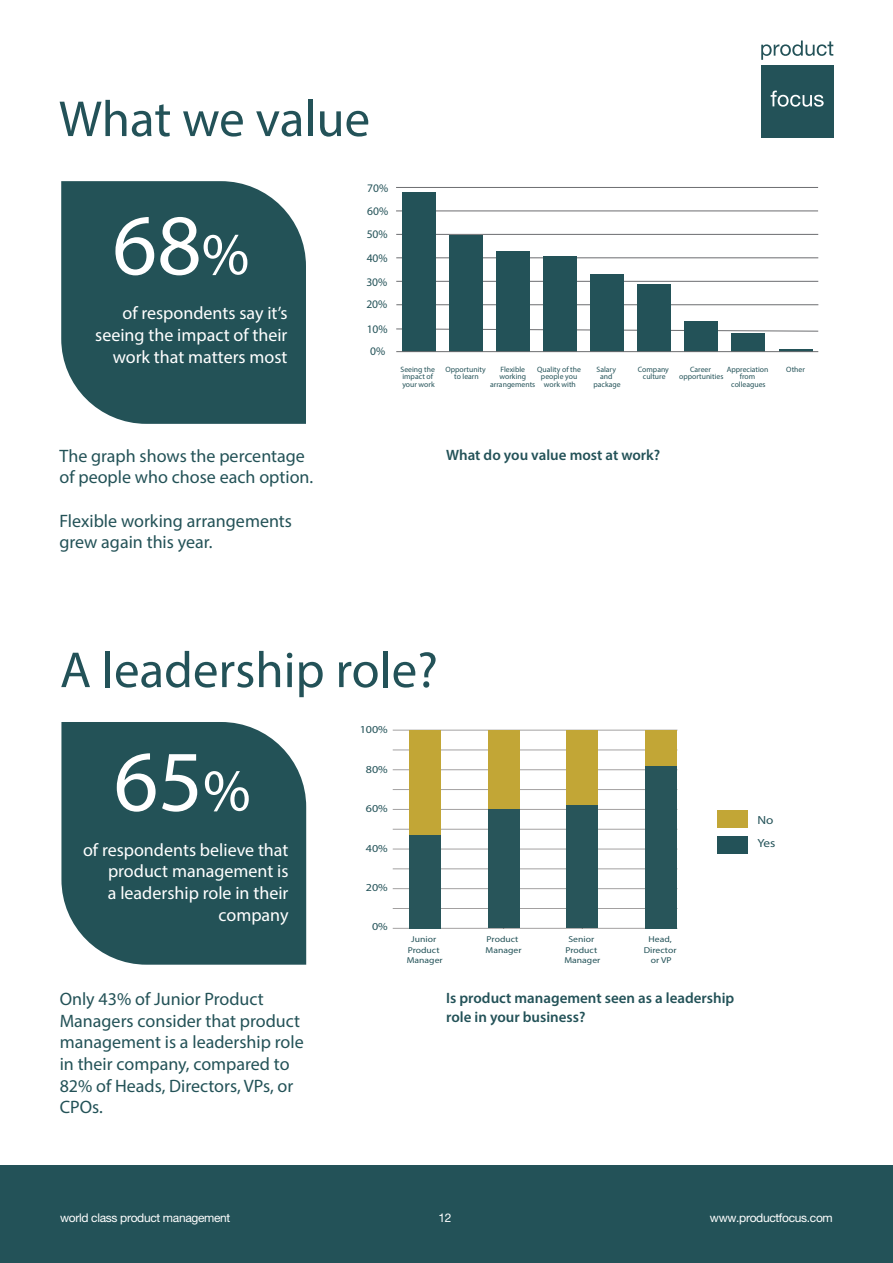
<style>
.page{position:relative;width:893px;height:1263px;background:#fff}
.page>*{position:absolute;margin:0;border:0;box-sizing:border-box;transform-origin:0 0}
.t1{font:87px "Myriad Pro";color:#fff}
.t2{font:51px "Myriad Pro";color:#235258}
.t3{font:18px/21.6px "Myriad Pro";color:#235257}
.t4{font:18px/21.6px "Myriad Pro";color:#fff;text-align:right}
.Chart_titles{font:600 15px/19.5px "Myriad Pro";color:#235258}
.t5{font:12px "Helvetica Neue";letter-spacing:-.025em;color:#fff}
.t6{font:11.7px/23.2px "Myriad Pro";color:#235258;scale:1.13 1}
.t7{font:11.55px "Myriad Pro";color:#235258}
.t8{font:10.65px "Myriad Pro";color:#235258;scale:1.13 1}
.t9{font:8.55px/10.2px "Myriad Pro";color:#235258;text-align:center;scale:1.13 1}
.t10{font:7.65px/7.6px "Myriad Pro";color:#235258;text-align:center}
.s1{font-size:60px}
</style>
<div class="page">
<div style="left:0;top:1166px;width:893px;height:97px;background:#235258"></div>
<svg style="left:761px;top:41px;width:72px;height:19px"></svg>
<div style="left:761px;top:65px;width:72px;height:72px;background:#235258"></div>
<svg style="left:771px;top:91px;width:53px;height:16px"></svg>
<hr style="left:396px;top:211px;width:422px;height:1px;background:#6c6d70">
<hr style="left:396px;top:187px;width:422px;height:1px;background:#6c6d70">
<hr style="left:396px;top:234px;width:422px;height:1px;background:#6c6d70">
<svg style="left:396px;top:328px;width:423px;height:4px"></svg>
<hr style="left:396px;top:304px;width:422px;height:1px;background:#6c6d70">
<hr style="left:396px;top:281px;width:422px;height:1px;background:#6c6d70">
<hr style="left:396px;top:257px;width:422px;height:1px;background:#6c6d70">
<div style="left:449px;top:235px;width:34px;height:117px;background:#235258"></div>
<div style="left:496px;top:251px;width:34px;height:101px;background:#235258"></div>
<div style="left:543px;top:256px;width:34px;height:96px;background:#235258"></div>
<div style="left:590px;top:274px;width:34px;height:78px;background:#235258"></div>
<div style="left:637px;top:284px;width:34px;height:68px;background:#235258"></div>
<div style="left:684px;top:321px;width:34px;height:31px;background:#235258"></div>
<div style="left:731px;top:333px;width:34px;height:19px;background:#235258"></div>
<hr style="left:779px;top:349px;width:33px;height:3px;background:#235258">
<div style="left:402px;top:193px;width:33px;height:159px;background:#235258"></div>
<hr style="left:396px;top:351px;width:422px;height:1px;background:#6c6d70">
<svg style="left:61px;top:181px;width:245px;height:243px;background:#2f5c60"></svg>
<svg style="left:61px;top:722px;width:245px;height:243px;background:#305c61"></svg>
<hr style="left:393px;top:730px;width:284px;height:1px;background:#9d9b9b">
<hr style="left:393px;top:750px;width:284px;height:1px;background:#9d9b9b">
<hr style="left:393px;top:769px;width:284px;height:1px;background:#9d9b9b">
<hr style="left:393px;top:789px;width:284px;height:1px;background:#9d9b9b">
<hr style="left:393px;top:809px;width:284px;height:1px;background:#9d9b9b">
<hr style="left:393px;top:829px;width:284px;height:1px;background:#9d9b9b">
<hr style="left:393px;top:849px;width:284px;height:1px;background:#9d9b9b">
<hr style="left:393px;top:868px;width:284px;height:1px;background:#9d9b9b">
<hr style="left:393px;top:888px;width:284px;height:1px;background:#9d9b9b">
<hr style="left:393px;top:908px;width:284px;height:1px;background:#9d9b9b">
<hr style="left:393px;top:928px;width:284px;height:1px;background:#9d9b9b">
<div style="left:409px;top:730px;width:32px;height:105px;background:#c2a636"></div>
<div style="left:488px;top:730px;width:31px;height:79px;background:#c2a636"></div>
<div style="left:566px;top:730px;width:32px;height:75px;background:#c2a636"></div>
<div style="left:645px;top:730px;width:32px;height:36px;background:#c2a636"></div>
<div style="left:409px;top:835px;width:32px;height:93px;background:#28555a"></div>
<div style="left:488px;top:809px;width:31px;height:119px;background:#28555a"></div>
<div style="left:566px;top:805px;width:32px;height:123px;background:#28555a"></div>
<div style="left:645px;top:766px;width:32px;height:162px;background:#28555a"></div>
<div style="left:718px;top:810px;width:30px;height:17px;background:#c2a636"></div>
<div style="left:718px;top:837px;width:30px;height:17px;background:#235258"></div>
<p class="t2" style="left:59px;top:87px;width:313px">What we value</p>
<p class="t1" style="left:112px;top:192px;width:138px">68<span class="s1">%</span></p>
<p class="t4" style="left:95px;top:302px;width:194px">of respondents say it’s seeing the impact of their work that matters most</p>
<p class="t3" style="left:60px;top:445px;width:255px">The graph shows the percentage of people who chose each option.</p>
<p class="t3" style="left:60px;top:509px;width:234px">Flexible working arrangements grew again this year.</p>
<p class="t7" style="left:367px;top:181px;width:23px">70%</p>
<p class="t7" style="left:367px;top:204px;width:23px">60%</p>
<p class="t7" style="left:367px;top:227px;width:23px">50%</p>
<p class="t7" style="left:367px;top:251px;width:23px">40%</p>
<p class="t7" style="left:366px;top:275px;width:23px">30%</p>
<p class="t7" style="left:366px;top:297px;width:23px">20%</p>
<p class="t7" style="left:367px;top:322px;width:23px">10%</p>
<p class="t7" style="left:370px;top:344px;width:17px">0%</p>
<p class="t10" style="left:401px;top:365px;width:36px;text-align:left">Seeing the impact of your work</p>
<p class="t10" style="left:537px;top:365px;width:45px">Quality of the people you work with</p>
<p class="t10" style="left:490px;top:365px;width:47px">Flexible working arrangements</p>
<p class="t10" style="left:446px;top:365px;width:42px">Opportunity to learn</p>
<p class="t10" style="left:593px;top:365px;width:29px">Salary and package</p>
<p class="t10" style="left:638px;top:365px;width:33px">Company culture</p>
<p class="t10" style="left:727px;top:365px;width:43px">Appreciation</p>
<p class="t10" style="left:786px;top:365px;width:20px">Other</p>
<p class="t10" style="left:731px;top:373px;width:36px">from colleagues</p>
<p class="t10" style="left:679px;top:365px;width:46px">Career opportunities</p>
<p class="Chart_titles" style="left:446px;top:444px;width:216px">What do you value most at work?</p>
<p class="t2" style="left:60px;top:638px;width:379px">A leadership role?</p>
<p class="t1" style="left:114px;top:728px;width:138px">65<span class="s1">%</span></p>
<p class="t4" style="left:83px;top:839px;width:207px">of respondents believe that product management is<br>a leadership role in their company</p>
<p class="t8" style="left:360px;top:723px;width:26px">100%</p>
<p class="t8" style="left:366px;top:762px;width:21px">80%</p>
<p class="t8" style="left:366px;top:802px;width:21px">60%</p>
<p class="t8" style="left:366px;top:841px;width:21px">40%</p>
<p class="t8" style="left:366px;top:881px;width:21px">20%</p>
<p class="t8" style="left:372px;top:920px;width:15px">0%</p>
<p class="t6" style="left:757px;top:808px;width:18px">No<br>Yes</p>
<p class="t3" style="left:60px;top:988px;width:246px">Only 43% of Junior Product<br>Managers consider that product management is a leadership role in their company, compared to<br>82% of Heads, Directors, VPs, or<br>CPOs.</p>
<p class="t9" style="left:407px;top:934px;width:33px">Junior<br>Product<br>Manager</p>
<p class="t9" style="left:486px;top:934px;width:33px;text-align:left">Product<br>Manager</p>
<p class="t9" style="left:564px;top:934px;width:33px">Senior<br>Product<br>Manager</p>
<p class="t9" style="left:644px;top:934px;width:30px">Head,<br>Director or VP</p>
<p class="Chart_titles" style="left:446px;top:988px;width:290px">Is product management seen as a leadership role in your business?</p>
<p class="t5" style="left:60px;top:1210px;width:172px">world class product management</p>
<p class="t5" style="left:438px;top:1210px;width:15px">12</p>
<p class="t5" style="left:710px;top:1210px;width:124px">www.productfocus.com</p>
</div>
